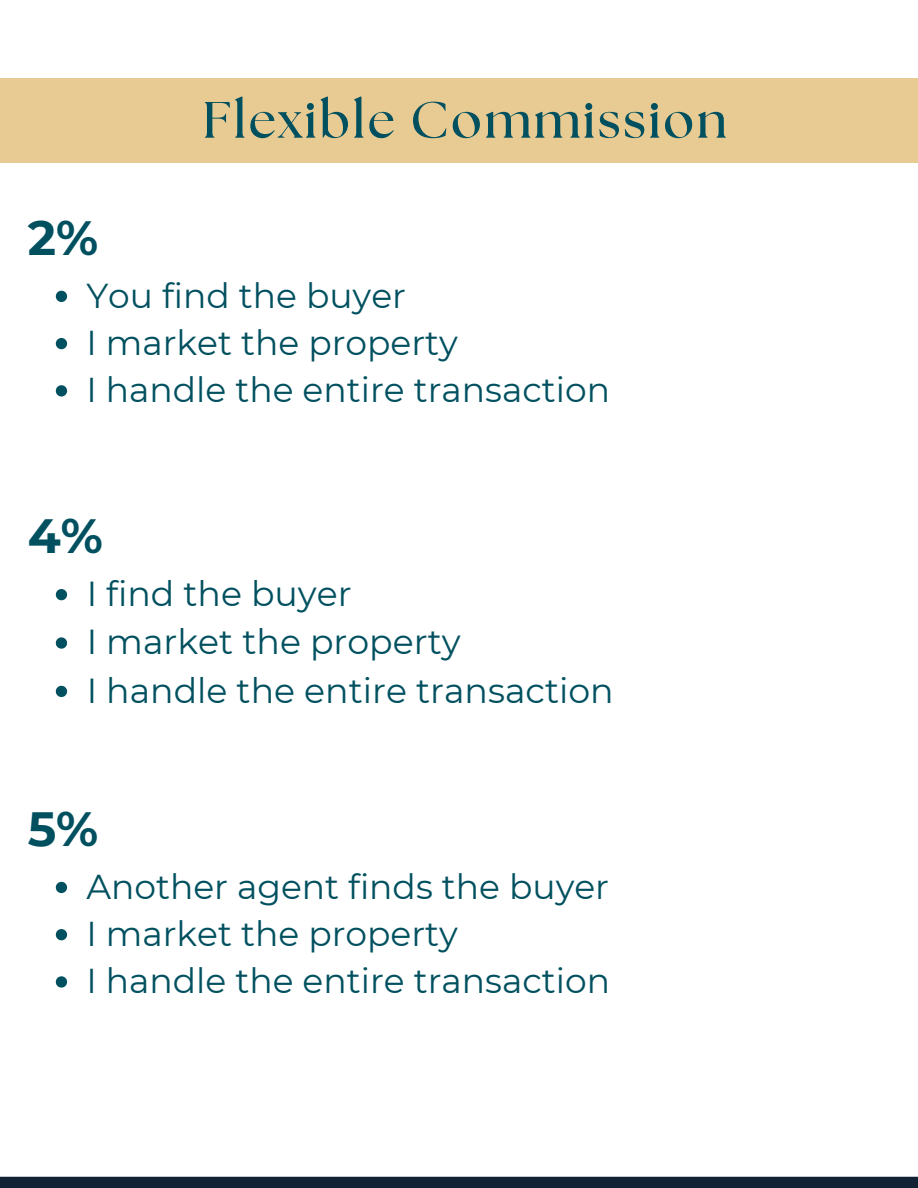
<style>
.page{position:relative;width:918px;height:1188px;background:#fff}
.page>*{position:absolute;margin:0;border:0;box-sizing:border-box;transform-origin:0 0}
.t1{font:700 51px "The Seasons";letter-spacing:.05em;color:#00505f}
.t2{font:700 48px "Montserrat";color:#00505f}
.t3{font:34.65px/48.3px "Montserrat";color:#00505f}
.t4{font:34.5px/47.2px "Montserrat";color:#00505f}
</style>
<div class="page">
<div style="left:0;top:78px;width:918px;height:85px;background:#e8cb92"></div>
<div style="left:0;top:1177px;width:918px;height:11px;background:#102233"></div>
<svg style="left:56px;top:291px;width:11px;height:11px"></svg>
<svg style="left:56px;top:338px;width:11px;height:11px"></svg>
<svg style="left:56px;top:385px;width:11px;height:11px"></svg>
<svg style="left:56px;top:589px;width:11px;height:11px"></svg>
<svg style="left:56px;top:637px;width:11px;height:12px"></svg>
<svg style="left:56px;top:686px;width:11px;height:11px"></svg>
<svg style="left:56px;top:882px;width:11px;height:11px"></svg>
<svg style="left:56px;top:929px;width:11px;height:11px"></svg>
<svg style="left:56px;top:976px;width:11px;height:12px"></svg>
<h1 class="t1" style="left:203px;top:86px;width:526px">Flexible Commission</h1>
<h2 class="t2" style="left:28px;top:203px;width:72px">2%</h2>
<p class="t4" style="left:86px;top:271px;width:525px">You find the buyer<br>I market the property<br>I handle the entire transaction</p>
<h2 class="t2" style="left:28px;top:501px;width:77px">4%</h2>
<p class="t3" style="left:87px;top:568px;width:529px">I find the buyer<br>I market the property<br>I handle the entire transaction</p>
<h2 class="t2" style="left:28px;top:794px;width:72px">5%</h2>
<p class="t4" style="left:86px;top:862px;width:525px">Another agent finds the buyer<br>I market the property<br>I handle the entire transaction</p>
</div>
